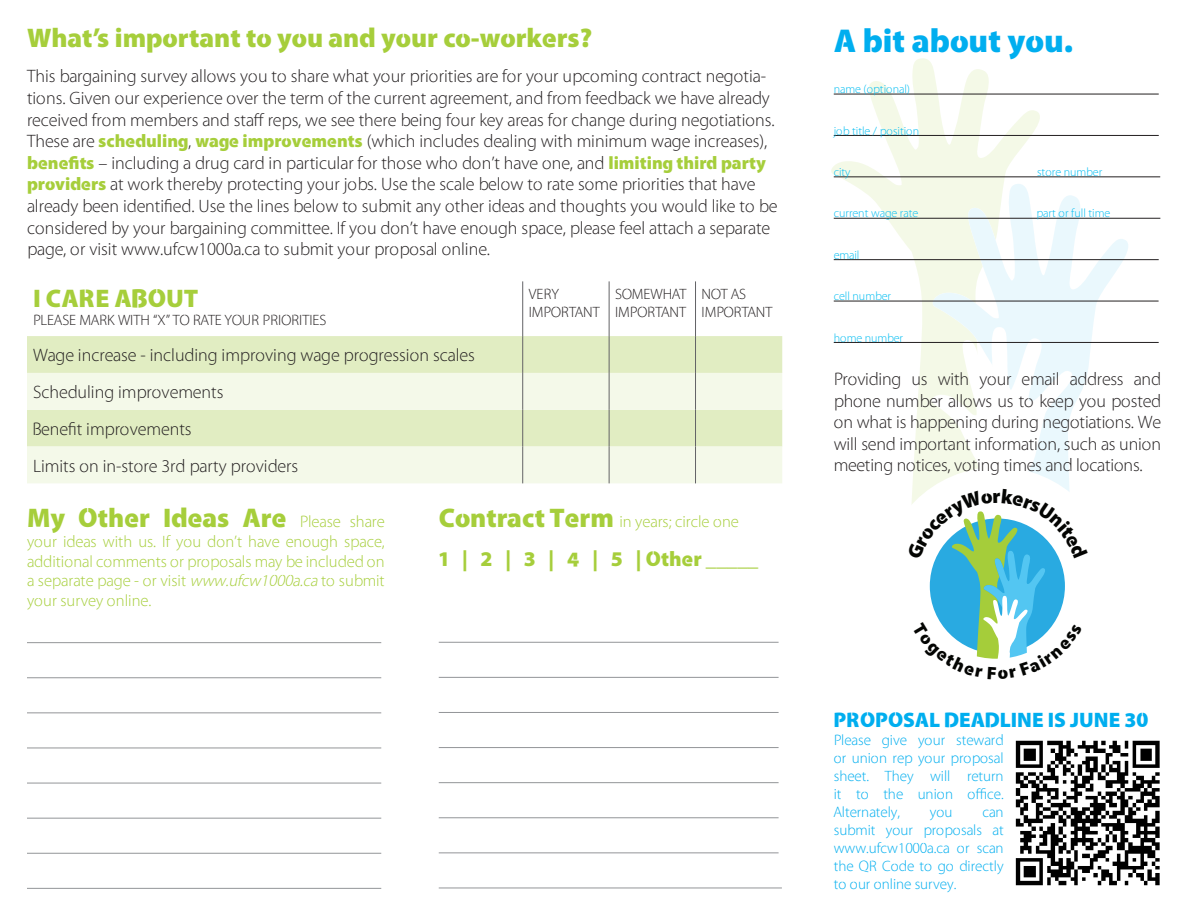
<style>
.page{position:relative;width:1188px;height:918px;background:#fff}
.page>*{position:absolute;margin:0;border:0;box-sizing:border-box;transform-origin:0 0}
.t1{font:900 33px "Cleanvertising";color:#00aeef}
.Purple_Header{font:900 27px "Cleanvertising";color:#a6ce3b}
.t2{font:900 25.5px "Cleanvertising";color:#a6ce3b}
.t3{font:900 21px "Cleanvertising";color:#00aeef}
.Purple_Header-2{font:900 21px "Cleanvertising";color:#a6ce3b}
.Purple_Header-3{font:300 18px/21.6px "Cleanvertising";color:#231f20}
.Purple_Header-4{font:300 16.5px/19.8px "Cleanvertising";color:#a6ce3b;text-align:justify}
.t4{font:300 15px/18px "Cleanvertising";color:#00aeef;text-align:justify}
.t5{font:300 15px "Cleanvertising";color:#231f20}
.t6{font:300 12px "Cleanvertising";color:#01bdf2}
.s1{font-weight:900;color:#a6ce3b}
.s2{font-weight:300;font-size:16.5px}
.s3{font-style:italic}
.s4{font-weight:900;font-size:27px}
</style>
<div class="page">
<img style="left:1015px;top:740px;width:145px;height:146px">
<div style="left:27px;top:336px;width:755px;height:37px;background:#e1edc2"></div>
<svg style="left:27px;top:373px;width:755px;height:110px;background:#edf4db"></svg>
<hr style="left:609px;top:281px;width:1px;height:55px;background:#636366">
<hr style="left:609px;top:336px;width:1px;height:37px;background:#636366">
<hr style="left:609px;top:373px;width:1px;height:37px;background:#636366">
<hr style="left:609px;top:410px;width:1px;height:37px;background:#636366">
<hr style="left:609px;top:447px;width:1px;height:36px;background:#636366">
<hr style="left:522px;top:281px;width:1px;height:55px;background:#636366">
<hr style="left:695px;top:281px;width:1px;height:55px;background:#636366">
<hr style="left:522px;top:336px;width:1px;height:37px;background:#636366">
<hr style="left:695px;top:336px;width:1px;height:37px;background:#636366">
<hr style="left:522px;top:373px;width:1px;height:37px;background:#636366">
<hr style="left:695px;top:373px;width:1px;height:37px;background:#636366">
<hr style="left:522px;top:410px;width:1px;height:37px;background:#636366">
<hr style="left:695px;top:410px;width:1px;height:37px;background:#636366">
<hr style="left:522px;top:447px;width:1px;height:36px;background:#636366">
<hr style="left:695px;top:447px;width:1px;height:36px;background:#636366">
<svg style="left:831px;top:58px;width:212px;height:285px"></svg>
<svg style="left:932px;top:184px;width:196px;height:183px"></svg>
<hr style="left:834px;top:94px;width:325px;height:1px;background:#231f20">
<hr style="left:834px;top:135px;width:325px;height:1px;background:#231f20">
<hr style="left:834px;top:177px;width:326px;height:1px;background:#231f20">
<hr style="left:834px;top:218px;width:326px;height:1px;background:#231f20">
<hr style="left:834px;top:259px;width:325px;height:1px;background:#231f20">
<hr style="left:834px;top:301px;width:325px;height:1px;background:#231f20">
<hr style="left:834px;top:342px;width:325px;height:1px;background:#231f20">
<hr style="left:27px;top:642px;width:354px;height:1px;background:#939598">
<hr style="left:27px;top:677px;width:354px;height:1px;background:#939598">
<hr style="left:27px;top:712px;width:354px;height:1px;background:#939598">
<hr style="left:27px;top:748px;width:354px;height:1px;background:#939598">
<hr style="left:27px;top:783px;width:354px;height:1px;background:#939598">
<hr style="left:27px;top:818px;width:354px;height:1px;background:#939598">
<hr style="left:27px;top:853px;width:354px;height:1px;background:#939598">
<hr style="left:27px;top:888px;width:354px;height:1px;background:#939598">
<hr style="left:439px;top:642px;width:340px;height:1px;background:#939598">
<hr style="left:439px;top:677px;width:340px;height:1px;background:#939598">
<hr style="left:439px;top:712px;width:340px;height:1px;background:#939598">
<hr style="left:439px;top:747px;width:340px;height:1px;background:#939598">
<hr style="left:439px;top:782px;width:340px;height:1px;background:#939598">
<hr style="left:439px;top:817px;width:340px;height:1px;background:#939598">
<hr style="left:439px;top:852px;width:340px;height:1px;background:#939598">
<hr style="left:439px;top:888px;width:343px;height:1px;background:#939598">
<svg style="left:907px;top:327px;width:181px;height:332px"></svg>
<p class="Purple_Header" style="left:27px;top:16px;width:567px">What’s important to you and your co-workers?</p>
<p class="Purple_Header-3" style="left:27px;top:66px;width:752px">This bargaining survey allows you to share what your priorities are for your upcoming contract negotia&shy;tions. Given our experience over the term of the current agreement, and from feedback we have already received from members and staff reps, we see there being four key areas for change during negotiations.<br>These are <span class="s1">scheduling</span>, <span class="s1">wage improvements</span> (which includes dealing with minimum wage increases), <span class="s1">benefits</span> – including a drug card in particular for those who don’t have one, and <span class="s1">limiting third party providers</span> at work thereby protecting your jobs. Use the scale below to rate some priorities that have already been identified. Use the lines below to submit any other ideas and thoughts you would like to be considered by your bargaining committee. If you don’t have enough space, please feel attach a separate page, or visit www.ufcw1000a.ca to submit your proposal online.</p>
<p class="t2" style="left:33px;top:277px;width:167px">I CARE ABOUT</p>
<p class="t5" style="left:33px;top:311px;width:295px">PLEASE MARK WITH “X” TO RATE YOUR PRIORITIES</p>
<p class="t5" style="left:615px;top:285px;width:73px">SOMEWHAT</p>
<p class="t5" style="left:615px;top:303px;width:72px">IMPORTANT</p>
<p class="t5" style="left:702px;top:285px;width:46px">NOT AS</p>
<p class="t5" style="left:702px;top:303px;width:72px">IMPORTANT</p>
<p class="t5" style="left:529px;top:285px;width:32px">VERY</p>
<p class="t5" style="left:529px;top:303px;width:72px">IMPORTANT</p>
<p class="Purple_Header-3" style="left:33px;top:345px;width:443px">Wage increase - including improving wage progression scales</p>
<p class="Purple_Header-3" style="left:33px;top:381px;width:192px">Scheduling improvements</p>
<p class="Purple_Header-3" style="left:33px;top:418px;width:160px">Benefit improvements</p>
<p class="Purple_Header-3" style="left:33px;top:455px;width:267px">Limits on in-store 3rd party providers</p>
<p class="Purple_Header" style="left:27px;top:496px;width:359px">My Other Ideas Are <span class="s2">Please share</span></p>
<p class="Purple_Header-4" style="left:27px;top:532px;width:359px">your ideas with us. If you don’t have enough space, additional comments or proposals may be included on a separate page - or visit <span class="s3">www.ufcw1000a.ca</span> to submit your survey online.</p>
<p class="Purple_Header-4" style="left:439px;top:512px;width:302px"><span class="s4">Contract Term</span> in years; circle one</p>
<p class="Purple_Header-2" style="left:439px;top:542px;width:321px">1 | 2 | 3 | 4 | 5 | Other _____</p>
<p class="t1" style="left:834px;top:14px;width:241px">A bit about you.</p>
<p class="t6" style="left:834px;top:82px;width:78px">name (optional)</p>
<p class="t6" style="left:834px;top:124px;width:87px">job title / position</p>
<p class="t6" style="left:834px;top:165px;width:18px">city</p>
<p class="t6" style="left:1037px;top:165px;width:67px">store number</p>
<p class="t6" style="left:834px;top:207px;width:86px">current wage rate</p>
<p class="t6" style="left:1036px;top:207px;width:75px">part or full time</p>
<p class="t6" style="left:834px;top:248px;width:27px">email</p>
<p class="t6" style="left:834px;top:289px;width:59px">cell number</p>
<p class="t6" style="left:834px;top:331px;width:71px">home number</p>
<p class="Purple_Header-3" style="left:834px;top:368px;width:329px;text-align:justify">Providing us with your email address and phone number allows us to keep you posted on what is happening during negotiations. We will send important information, such as union meeting notices, voting times and locations.</p>
<p class="t3" style="left:834px;top:703px;width:316px">PROPOSAL DEADLINE IS JUNE 30</p>
<p class="t4" style="left:834px;top:731px;width:171px">Please give your steward or union rep your proposal sheet. They will return it to the union office.<br>Alternately,</p>
<p class="t4" style="left:834px;top:803px;width:171px;text-indent:149px">can submit your proposals at www.ufcw1000a.ca or scan the QR Code to go directly to our online survey.</p>
<p class="t4" style="left:930px;top:803px;width:24px">you</p>
</div>
